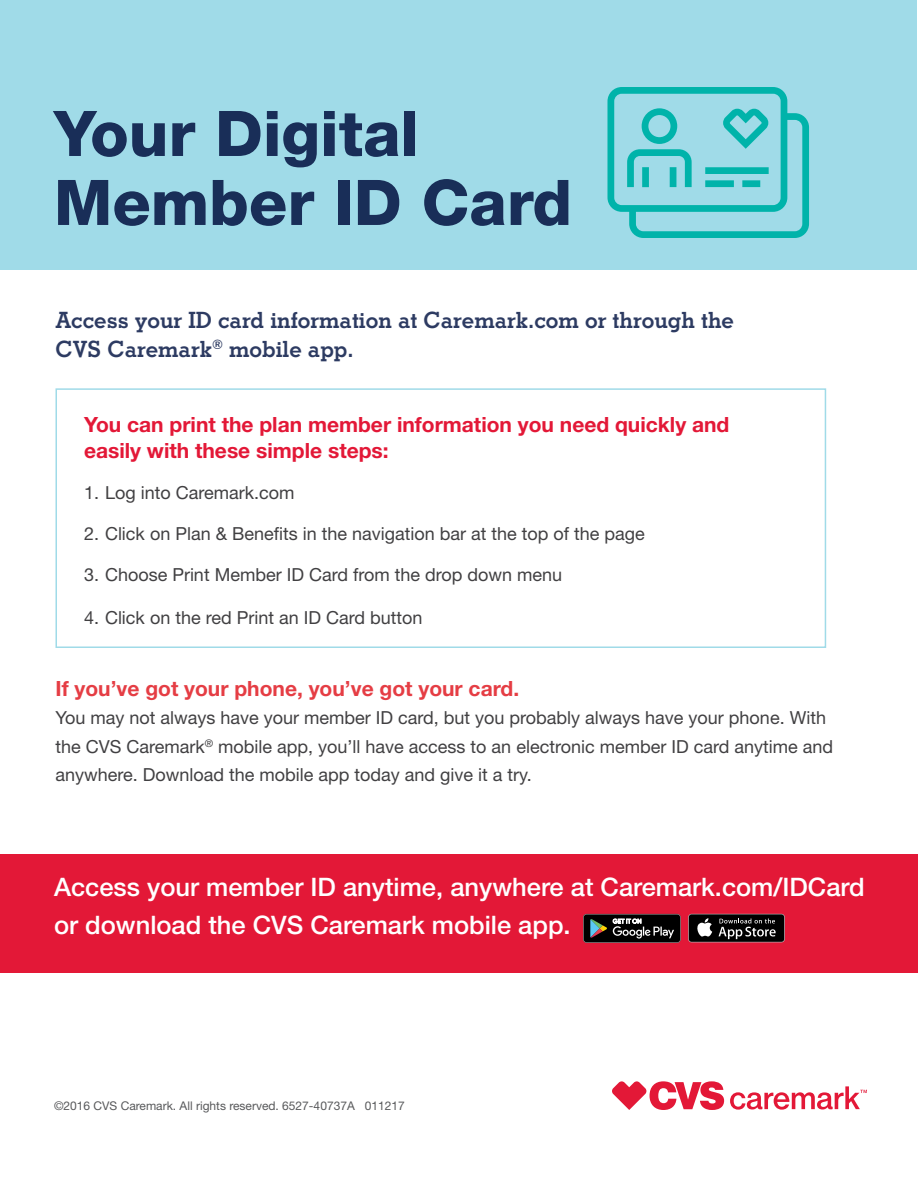
<style>
.page{position:relative;width:918px;height:1188px;background:#fff}
.page>*{position:absolute;margin:0;border:0;box-sizing:border-box;transform-origin:0 0}
.t1{font:800 63px/69px "Helvetica Neue LT Std";color:#192e58}
.t2{font:500 25.5px/37.5px "Helvetica Neue LT Std";color:#fff}
.t3{font:700 22.5px/28.5px "Stymie BT";color:#2d3b62}
.t4{font:700 21px/25.5px "Helvetica Neue LT Std";color:#e31837}
.t5{font:700 21px "Helvetica Neue LT Std";color:#e53d44}
.t6{font:18px/28.5px "Helvetica Neue LT Std";color:#414042}
.t7{font:12px "Helvetica Neue LT Std";color:#58595b}
</style>
<div class="page">
<div style="left:1px;top:0;width:916px;height:269px;background:#a0dbe8"></div>
<div style="left:56px;top:388px;width:770px;height:260px;border:2px solid #a0dbe8"></div>
<svg style="left:612px;top:1081px;width:255px;height:29px"></svg>
<div style="left:0;top:854px;width:918px;height:119px;background:#e31837"></div>
<svg style="left:583px;top:914px;width:97px;height:29px;background:#2e2f2e"></svg>
<div style="left:689px;top:914px;width:95px;height:28px;background:#000;border-radius:3px"></div>
<svg style="left:697px;top:918px;width:15px;height:19px"></svg>
<svg style="left:719px;top:918px;width:57px;height:21px"></svg>
<svg style="left:608px;top:87px;width:201px;height:151px"></svg>
<h1 class="t1" style="left:54px;top:99px;width:520px">Your Digital<br>Member ID Card</h1>
<p class="t3" style="left:56px;top:306px;width:680px">Access your ID card information at Caremark.com or through the<br>CVS Caremark<sup>®</sup> mobile app.</p>
<p class="t4" style="left:84px;top:411px;width:647px">You can print the plan member information you need quickly and easily with these simple steps:</p>
<p class="t6" style="left:84px;top:478px;width:212px">1. Log into Caremark.com</p>
<p class="t6" style="left:84px;top:519px;width:562px">2. Click on Plan &amp; Benefits in the navigation bar at the top of the page</p>
<p class="t6" style="left:84px;top:560px;width:480px">3. Choose Print Member ID Card from the drop down menu</p>
<p class="t6" style="left:84px;top:603px;width:340px">4. Click on the red Print an ID Card button</p>
<p class="t5" style="left:56px;top:675px;width:465px">If you’ve got your phone, you’ve got your card.</p>
<p class="t6" style="left:56px;top:703px;width:779px">You may not always have your member ID card, but you probably always have your phone. With the CVS Caremark<sup>®</sup> mobile app, you’ll have access to an electronic member ID card anytime and anywhere. Download the mobile app today and give it a try.</p>
<h2 class="t2" style="left:54px;top:868px;width:812px">Access your member ID anytime, anywhere at Caremark.com/IDCard or download the CVS Caremark mobile app.</h2>
<p class="t7" style="left:54px;top:1099px;width:352px">©2016 CVS Caremark. All rights reserved. 6527-40737A 011217</p>
</div>
